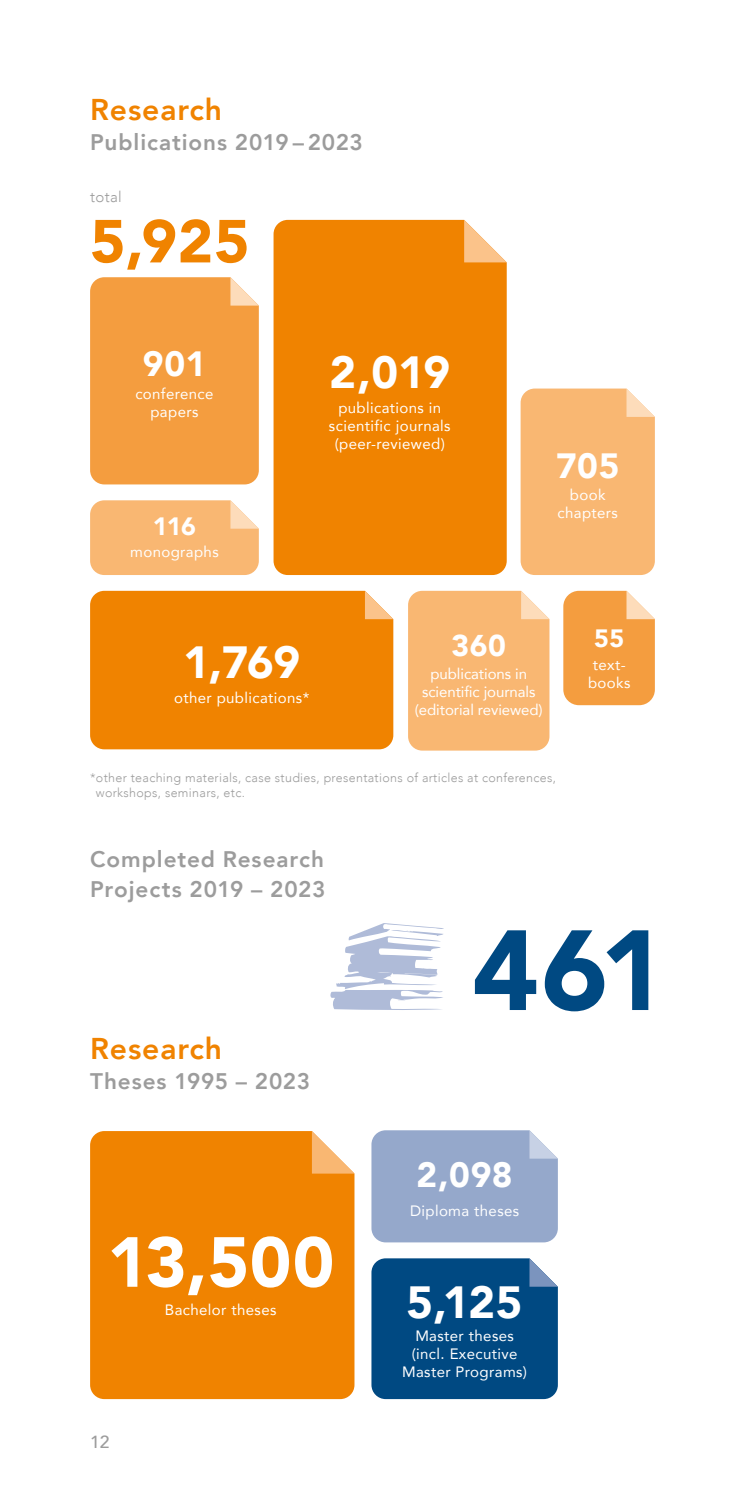
<style>
.page{position:relative;width:745px;height:1489px;background:#fff}
.page>*{position:absolute;margin:0;border:0;box-sizing:border-box;transform-origin:0 0}
.t1{font:900 112.5px "Avenir";color:#004982}
.t2{font:900 70px "Avenir";color:#fff}
.t3{font:900 60px "Avenir";color:#f08300}
.t4{font:900 45px "Avenir";letter-spacing:-.015em;color:#fff}
.t5{font:900 35px "Avenir";letter-spacing:.02em;color:#fff}
.Ü1_12pt{font:800 30px "Avenir";letter-spacing:.03em;color:#f08300}
.t6{font:900 30px "Avenir";color:#fff}
.t7{font:900 25px "Avenir";color:#fff}
.Ü2_9pt{font:800 22.5px "Avenir";letter-spacing:.04em;color:#9c9c9c}
.t8{font:500 17.5px "Avenir";color:#9c9c9c}
.t9{font:15px/18px "Avenir";letter-spacing:.025em;color:#fff;text-align:center}
.t10{font:15px/18px "Avenir";letter-spacing:-.005em;color:#fff;text-align:center}
.t11{font:300 15px "Avenir";letter-spacing:.025em;color:#9c9c9c}
.t12{font:300 12.5px/15px "Avenir";letter-spacing:.025em;color:#9c9c9c}
</style>
<div class="page">
<div style="left:90px;top:1131px;width:264px;height:267px;background:#f08300"></div>
<svg style="left:312px;top:1131px;width:42px;height:42px"></svg>
<svg style="left:330px;top:923px;width:113px;height:87px"></svg>
<div style="left:408px;top:591px;width:141px;height:159px;background:#f9b772"></div>
<div style="left:520px;top:388px;width:134px;height:187px;background:#f9b772"></div>
<div style="left:90px;top:591px;width:303px;height:158px;background:#f08300"></div>
<svg style="left:365px;top:591px;width:28px;height:28px"></svg>
<svg style="left:90px;top:500px;width:169px;height:75px;background:#f9bb7a"></svg>
<div style="left:90px;top:277px;width:169px;height:207px;background:#f49d3f"></div>
<div style="left:273px;top:220px;width:233px;height:355px;background:#f08300"></div>
<svg style="left:464px;top:220px;width:42px;height:42px"></svg>
<svg style="left:563px;top:591px;width:91px;height:114px;background:#f4a44d"></svg>
<div style="left:371px;top:1130px;width:186px;height:112px;background:#95a8cb"></div>
<div style="left:371px;top:1258px;width:186px;height:140px;background:#004982"></div>
<p class="Ü1_12pt" style="left:90px;top:86px;width:133px">Research</p>
<p class="Ü2_9pt" style="left:90px;top:124px;width:274px">Publications 2019 – 2023</p>
<p class="t11" style="left:90px;top:188px;width:33px">total</p>
<p class="t3" style="left:90px;top:190px;width:161px">5,925</p>
<p class="t5" style="left:143px;top:334px;width:65px">901</p>
<p class="t9" style="left:135px;top:384px;width:80px">conference</p>
<p class="t9" style="left:150px;top:402px;width:50px">papers</p>
<p class="t7" style="left:153px;top:504px;width:45px">116</p>
<p class="t9" style="left:130px;top:542px;width:90px">monographs</p>
<p class="t4" style="left:329px;top:333px;width:122px">2,019</p>
<p class="t9" style="left:338px;top:398px;width:104px">publications in</p>
<p class="t9" style="left:329px;top:416px;width:123px">scientific journals</p>
<p class="t9" style="left:334px;top:434px;width:112px">(peer-reviewed)</p>
<p class="t5" style="left:555px;top:435px;width:65px">705</p>
<p class="t9" style="left:569px;top:485px;width:37px">book</p>
<p class="t9" style="left:557px;top:503px;width:62px">chapters</p>
<p class="t4" style="left:183px;top:624px;width:118px">1,769</p>
<p class="t9" style="left:174px;top:688px;width:137px">other publications*</p>
<p class="t6" style="left:451px;top:620px;width:56px">360</p>
<p class="t10" style="left:414px;top:664px;width:129px">publications in scientific journals (editorial reviewed)</p>
<p class="t7" style="left:593px;top:617px;width:32px">55</p>
<p class="t9" style="left:592px;top:655px;width:34px">text-</p>
<p class="t9" style="left:587px;top:673px;width:44px">books</p>
<p class="t12" style="left:96px;top:770px;width:461px;text-indent:-6px">*other teaching materials, case studies, presentations of articles at conferences, workshops, seminars, etc.</p>
<p class="Ü2_9pt" style="left:90px;top:842px;width:235px">Completed Research</p>
<p class="Ü2_9pt" style="left:90px;top:872px;width:237px">Projects 2019 – 2023</p>
<p class="Ü1_12pt" style="left:90px;top:1025px;width:133px">Research</p>
<p class="Ü2_9pt" style="left:90px;top:1063px;width:221px">Theses 1995 – 2023</p>
<p class="t2" style="left:107px;top:1202px;width:228px">13,500</p>
<p class="t9" style="left:165px;top:1300px;width:113px">Bachelor theses</p>
<p class="t8" style="left:90px;top:1426px;width:21px">12</p>
<p class="t1" style="left:472px;top:874px;width:195px">461</p>
<p class="t5" style="left:416px;top:1145px;width:97px">2,098</p>
<p class="t9" style="left:410px;top:1201px;width:111px">Diploma theses</p>
<p class="t4" style="left:406px;top:1263px;width:117px">5,125</p>
<p class="t9" style="left:415px;top:1326px;width:100px">Master theses</p>
<p class="t9" style="left:402px;top:1344px;width:126px">(incl. Executive<br>Master Programs)</p>
</div>
